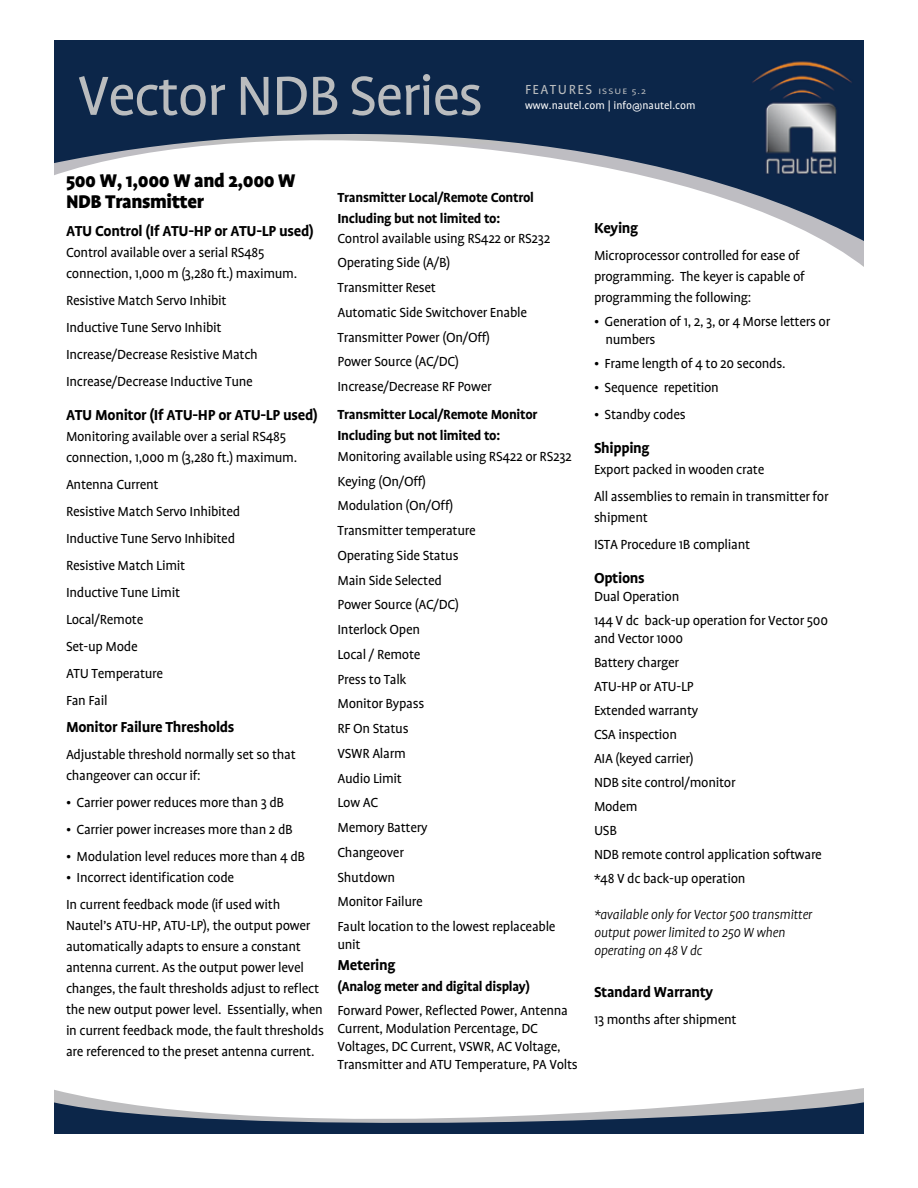
<style>
.page{position:relative;width:918px;height:1188px;background:#fff}
.page>*{position:absolute;margin:0;border:0;box-sizing:border-box;transform-origin:0 0}
.t1{font:63px "Profile";letter-spacing:-.03em;color:#babcbe}
.t2{font:900 21px/21px "Profile";letter-spacing:-.02em;color:#000}
.t3{font:700 16.5px "Profile";letter-spacing:-.02em;color:#000}
.t4{font:15px/24.8px "Profile";letter-spacing:-.02em;color:#000}
.t5{font:700 15px/21px "Profile";letter-spacing:-.02em;color:#000}
.t6{font:italic 300 15px/18px "Profile";letter-spacing:-.02em;color:#000}
.t7{font:15px "Profile";letter-spacing:.1em;color:#babcbe}
.t8{font:12px "Profile";color:#fff}
.t9{font:9px "Profile";color:#babcbe;scale:1.23 1}
.s1{font-size:9px}
</style>
<div class="page">
<img style="left:54px;top:1088px;width:810px;height:14px">
<img style="left:54px;top:1102px;width:810px;height:32px">
<img style="left:54px;top:40px;width:810px;height:206px">
<h1 class="t1" style="left:78px;top:63px;width:407px">Vector NDB Series</h1>
<p class="t7" style="left:525px;top:82px;width:85px">FEATURES <span class="s1">Issue</span></p>
<p class="t9" style="left:632px;top:87px;width:13px">5.2</p>
<p class="t8" style="left:525px;top:99px;width:172px">www.nautel.com | info@nautel.com</p>
<h2 class="t2" style="left:66px;top:170px;width:231px">500 W, 1,000 W and 2,000 W<br>NDB Transmitter</h2>
<p class="t3" style="left:66px;top:222px;width:249px">ATU Control (If ATU-HP or ATU-LP used)</p>
<p class="t4" style="left:66px;top:242px;width:233px;line-height:21px">Control available over a serial RS485 connection, 1,000 m (3,280 ft.) maximum.</p>
<p class="t4" style="left:66px;top:287px;width:193px;line-height:27px">Resistive Match Servo Inhibit Inductive Tune Servo Inhibit Increase/Decrease Resistive Match Increase/Decrease Inductive Tune</p>
<p class="t3" style="left:66px;top:406px;width:253px">ATU Monitor (If ATU-HP or ATU-LP used)</p>
<p class="t4" style="left:66px;top:426px;width:233px;line-height:21px">Monitoring available over a serial RS485 connection, 1,000 m (3,280 ft.) maximum.</p>
<p class="t4" style="left:66px;top:471px;width:176px;line-height:27px">Antenna Current<br>Resistive Match Servo Inhibited<br>Inductive Tune Servo Inhibited<br>Resistive Match Limit<br>Inductive Tune Limit<br>Local/Remote<br>Set-up Mode<br>ATU Temperature<br>Fan Fail</p>
<p class="t3" style="left:66px;top:718px;width:170px">Monitor Failure Thresholds</p>
<p class="t4" style="left:66px;top:744px;width:231px;line-height:21px">Adjustable threshold normally set so that changeover can occur if:</p>
<p class="t4" style="left:66px;top:790px;width:220px">• Carrier power reduces more than 3 dB</p>
<p class="t4" style="left:66px;top:817px;width:228px">• Carrier power increases more than 2 dB</p>
<p class="t4" style="left:66px;top:844px;width:241px">• Modulation level reduces more than 4 dB</p>
<p class="t4" style="left:66px;top:864px;width:216px;line-height:27px">• Incorrect identification code<br>In current feedback mode (if used with</p>
<p class="t4" style="left:66px;top:915px;width:259px;line-height:21px">Nautel’s ATU-HP, ATU-LP), the output power automatically adapts to ensure a constant antenna current. As the output power level changes, the fault thresholds adjust to reflect the new output power level. Essentially, when in current feedback mode, the fault thresholds are referenced to the preset antenna current.</p>
<p class="t5" style="left:338px;top:187px;width:198px">Transmitter Local/Remote Control<br>Including but not limited to:</p>
<p class="t4" style="left:338px;top:226px;width:214px">Control available using RS422 or RS232<br>Operating Side (A/B)<br>Transmitter Reset<br>Automatic Side Switchover Enable<br>Transmitter Power (On/Off)<br>Power Source (AC/DC)<br>Increase/Decrease RF Power</p>
<p class="t5" style="left:338px;top:404px;width:202px">Transmitter Local/Remote Monitor<br>Including but not limited to:</p>
<p class="t4" style="left:338px;top:444px;width:236px">Monitoring available using RS422 or RS232<br>Keying (On/Off)<br>Modulation (On/Off)<br>Transmitter temperature<br>Operating Side Status<br>Main Side Selected<br>Power Source (AC/DC)<br>Interlock Open<br>Local / Remote<br>Press to Talk<br>Monitor Bypass<br>RF On Status<br>VSWR Alarm<br>Audio Limit<br>Low AC<br>Memory Battery<br>Changeover<br>Shutdown<br>Monitor Failure<br>Fault location to the lowest replaceable</p>
<p class="t4" style="left:338px;top:932px;width:25px">unit</p>
<p class="t3" style="left:338px;top:956px;width:60px">Metering</p>
<p class="t5" style="left:338px;top:976px;width:194px">(Analog meter and digital display)</p>
<p class="t4" style="left:338px;top:1002px;width:242px;line-height:18px">Forward Power, Reflected Power, Antenna Current, Modulation Percentage, DC Voltages, DC Current, VSWR, AC Voltage, Transmitter and ATU Temperature, PA Volts</p>
<p class="t3" style="left:594px;top:219px;width:46px">Keying</p>
<p class="t4" style="left:594px;top:245px;width:212px;line-height:21px">Microprocessor controlled for ease of programming. The keyer is capable of programming the following:</p>
<p class="t4" style="left:605px;top:313px;width:226px;line-height:18px;text-indent:-11px">• Generation of 1, 2, 3, or 4 Morse letters or numbers</p>
<p class="t4" style="left:594px;top:351px;width:193px">• Frame length of 4 to 20 seconds.</p>
<p class="t4" style="left:594px;top:375px;width:126px">• Sequence repetition</p>
<p class="t4" style="left:594px;top:402px;width:93px">• Standby codes</p>
<p class="t3" style="left:594px;top:439px;width:57px">Shipping</p>
<p class="t4" style="left:594px;top:456px;width:236px;line-height:27px">Export packed in wooden crate<br>All assemblies to remain in transmitter for</p>
<p class="t4" style="left:594px;top:504px;width:158px;line-height:27px">shipment<br>ISTA Procedure 1B compliant</p>
<p class="t3" style="left:594px;top:569px;width:52px">Options</p>
<p class="t4" style="left:594px;top:584px;width:236px;line-height:24px">Dual Operation<br>144 V dc back-up operation for Vector 500</p>
<p class="t4" style="left:594px;top:626px;width:229px;line-height:24px">and Vector 1000<br>Battery charger<br>ATU-HP or ATU-LP<br>Extended warranty<br>CSA inspection<br>AIA (keyed carrier)<br>NDB site control/monitor<br>Modem<br>USB<br>NDB remote control application software *48 V dc back-up operation</p>
<p class="t6" style="left:594px;top:905px;width:220px">*available only for Vector 500 transmitter output power limited to 250 W when operating on 48 V dc</p>
<p class="t3" style="left:594px;top:983px;width:121px">Standard Warranty</p>
<p class="t4" style="left:594px;top:1007px;width:144px">13 months after shipment</p>
</div>
